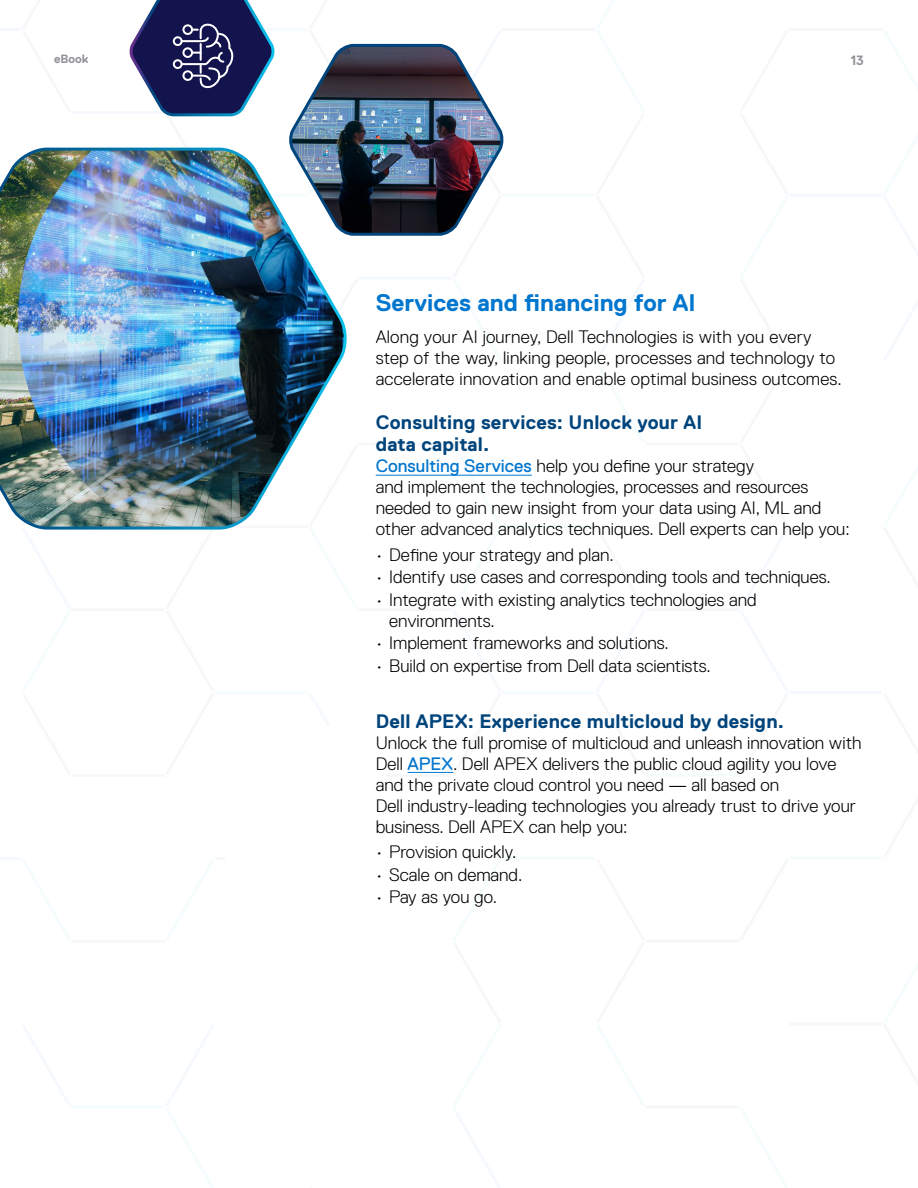
<style>
.page{position:relative;width:918px;height:1188px;background:#fff}
.page>*{position:absolute;margin:0;border:0;box-sizing:border-box;transform-origin:0 0}
.t1{font:700 24px "Dell Replica";color:#0076ce}
.t2{font:700 19.5px/22.5px "Dell Replica";letter-spacing:.01em;color:#00447c}
.t3{font:300 18px/21px "Dell Replica";color:#000}
.t4{font:700 13.5px "Dell Replica";color:#939598}
.t5{font:700 12px "Dell Replica";color:#939598}
.s1{font-weight:400;color:#0076ce}
.s2{font-family:"Myriad Pro";font-weight:400}
</style>
<div class="page">
<img style="left:0;top:0;width:532px;height:773px">
<hr style="left:376px;top:475px;width:156px;height:1px;background:#0076ce">
<hr style="left:408px;top:772px;width:45px;height:1px;background:#0076ce">
<p class="t5" style="left:54px;top:53px;width:36px">eBook</p>
<p class="t4" style="left:851px;top:52px;width:15px">13</p>
<h1 class="t1" style="left:376px;top:290px;width:321px">Services and financing for AI</h1>
<p class="t3" style="left:376px;top:326px;width:468px">Along your AI journey, Dell Technologies is with you every step of the way, linking people, processes and technology to accelerate innovation and enable optimal business outcomes.</p>
<p class="t2" style="left:376px;top:411px;width:328px">Consulting services: Unlock your AI data capital.</p>
<p class="t3" style="left:376px;top:456px;width:475px"><span class="s1">Consulting Services</span> help you define your strategy<br>and implement the technologies, processes and resources needed to gain new insight from your data using AI, ML and other advanced analytics techniques. Dell experts can help you:</p>
<p class="t3" style="left:376px;top:544px;width:239px">• Define your strategy and plan.</p>
<p class="t3" style="left:376px;top:567px;width:457px">• Identify use cases and corresponding tools and techniques.</p>
<p class="t3" style="left:389px;top:589px;width:369px;text-indent:-14px">• Integrate with existing analytics technologies and environments.</p>
<p class="t3" style="left:376px;top:633px;width:295px">• Implement frameworks and solutions.</p>
<p class="t3" style="left:376px;top:655px;width:337px">• Build on expertise from Dell data scientists.</p>
<p class="t2" style="left:376px;top:710px;width:410px">Dell APEX: Experience multicloud by design.</p>
<p class="t3" style="left:376px;top:732px;width:487px">Unlock the full promise of multicloud and unleash innovation with Dell <span class="s1">APEX</span>. Dell APEX delivers the public cloud agility you love and the private cloud control you need <span class="s2">—</span> all based on<br>Dell industry-leading technologies you already trust to drive your business. Dell APEX can help you:</p>
<p class="t3" style="left:376px;top:842px;width:142px">• Provision quickly.</p>
<p class="t3" style="left:376px;top:864px;width:148px">• Scale on demand.</p>
<p class="t3" style="left:376px;top:886px;width:123px">• Pay as you go.</p>
</div>
